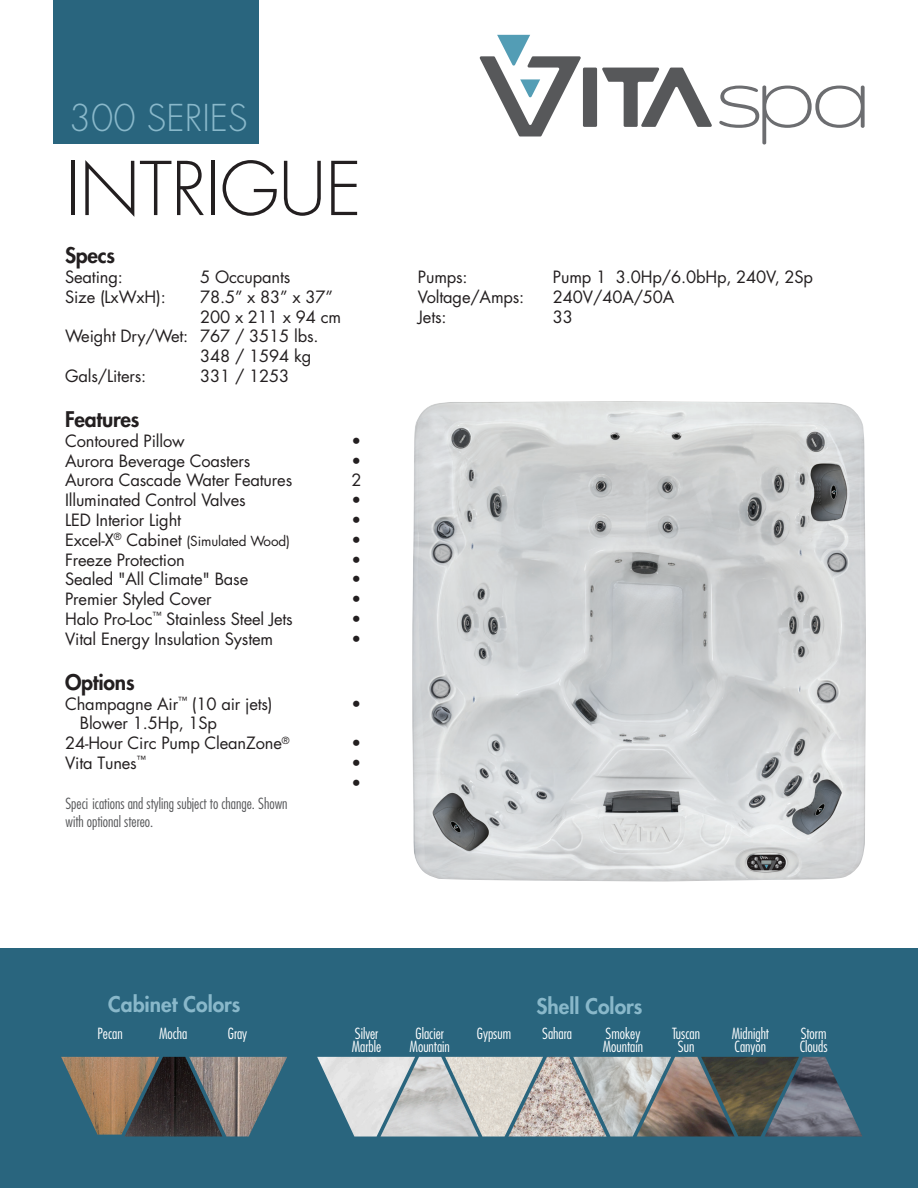
<style>
.page{position:relative;width:918px;height:1188px;background:#fff}
.page>*{position:absolute;margin:0;border:0;box-sizing:border-box;transform-origin:0 0}
.t1{font:300 72px "Futura";letter-spacing:-.01em;color:#231f20}
.t2{font:300 36px "Futura";color:#89b8ca}
.t3{font:800 21px "Futura";color:#89b8ca}
.t4{font:800 21px "Futura";letter-spacing:-.01em;color:#231f20}
.t5{font:16.5px/19.8px "Futura";letter-spacing:-.01em;color:#231f20}
.t6{font:300 condensed 15px "Futura";color:#fff}
.t7{font:300 condensed 15px/18px "Futura";color:#57585a}
.t8{font:13.5px "Futura";letter-spacing:-.01em;color:#231f20}
.s1{font-size:16.5px}
</style>
<div class="page">
<img style="left:412px;top:401px;width:454px;height:480px">
<svg style="left:719px;top:85px;width:146px;height:60px"></svg>
<div style="left:583px;top:68px;width:14px;height:59px;background:#57585a;border-radius:2px"></div>
<svg style="left:602px;top:68px;width:110px;height:59px"></svg>
<svg style="left:480px;top:35px;width:101px;height:102px"></svg>
<div style="left:0;top:948px;width:918px;height:240px;background:#29657e"></div>
<img style="left:61px;top:1057px;width:63px;height:78px">
<img style="left:124px;top:1057px;width:65px;height:80px">
<img style="left:189px;top:1057px;width:98px;height:80px">
<img style="left:317px;top:1057px;width:64px;height:80px">
<img style="left:381px;top:1057px;width:64px;height:80px">
<img style="left:445px;top:1057px;width:64px;height:80px">
<img style="left:509px;top:1057px;width:64px;height:80px">
<img style="left:573px;top:1057px;width:64px;height:80px">
<img style="left:637px;top:1057px;width:98px;height:80px">
<img style="left:701px;top:1057px;width:64px;height:79px">
<img style="left:765px;top:1057px;width:97px;height:80px">
<div style="left:54px;top:0;width:205px;height:144px;background:#29657e"></div>
<p class="t2" style="left:69px;top:96px;width:180px">300 SERIES</p>
<p class="t1" style="left:65px;top:145px;width:298px">INTRIGUE</p>
<p class="t4" style="left:65px;top:242px;width:52px">Specs</p>
<p class="t5" style="left:65px;top:267px;width:59px">Seating:</p>
<p class="t5" style="left:200px;top:267px;width:92px">5 Occupants</p>
<p class="t5" style="left:65px;top:287px;width:102px">Size (LxWxH):</p>
<p class="t5" style="left:200px;top:287px;width:134px">78.5” x 83” x 37”</p>
<p class="t5" style="left:200px;top:307px;width:143px">200 x 211 x 94 cm</p>
<p class="t5" style="left:65px;top:327px;width:255px">Weight Dry/Wet: 767 / 3515 lbs.</p>
<p class="t5" style="left:200px;top:346px;width:113px">348 / 1594 kg</p>
<p class="t5" style="left:65px;top:366px;width:83px">Gals/Liters:</p>
<p class="t5" style="left:200px;top:366px;width:91px">331 / 1253</p>
<p class="t4" style="left:65px;top:406px;width:76px">Features</p>
<p class="t5" style="left:65px;top:431px;width:229px">Contoured Pillow<br>Aurora Beverage Coasters<br>Aurora Cascade Water Features<br>Illuminated Control Valves<br>LED Interior Light</p>
<p class="t8" style="left:65px;top:532px;width:226px"><span class="s1">Excel-X</span><sup>®</sup> <span class="s1">Cabinet</span> (Simulated Wood)</p>
<p class="t5" style="left:65px;top:550px;width:229px">Freeze Protection<br>Sealed "All Climate" Base<br>Premier Styled Cover<br>Halo Pro-Loc<sup>™</sup> Stainless Steel Jets<br>Vital Energy Insulation System</p>
<p class="t4" style="left:65px;top:669px;width:71px">Options</p>
<p class="t5" style="left:65px;top:694px;width:209px">Champagne Air<sup>™</sup> (10 air jets)</p>
<p class="t5" style="left:80px;top:714px;width:139px">Blower 1.5Hp, 1Sp</p>
<p class="t5" style="left:65px;top:733px;width:226px">24-Hour Circ Pump CleanZone<sup>®</sup></p>
<p class="t5" style="left:65px;top:753px;width:82px">Vita Tunes<sup>™</sup></p>
<p class="t7" style="left:65px;top:795px;width:224px">Speci ications and styling subject to change. Shown with optional stereo.</p>
<p class="t5" style="left:352px;top:431px;width:11px">•</p>
<p class="t5" style="left:352px;top:451px;width:11px">•</p>
<p class="t5" style="left:352px;top:471px;width:12px">2</p>
<p class="t5" style="left:352px;top:490px;width:11px">•</p>
<p class="t5" style="left:352px;top:510px;width:11px">•</p>
<p class="t5" style="left:352px;top:530px;width:11px">•</p>
<p class="t5" style="left:352px;top:550px;width:11px">•</p>
<p class="t5" style="left:352px;top:570px;width:11px">•</p>
<p class="t5" style="left:352px;top:589px;width:11px">•</p>
<p class="t5" style="left:352px;top:609px;width:11px">•</p>
<p class="t5" style="left:352px;top:629px;width:11px">•</p>
<p class="t5" style="left:352px;top:694px;width:11px">•</p>
<p class="t5" style="left:352px;top:733px;width:11px">•</p>
<p class="t5" style="left:352px;top:753px;width:11px">•</p>
<p class="t5" style="left:352px;top:773px;width:11px">•</p>
<p class="t5" style="left:418px;top:267px;width:51px">Pumps:</p>
<p class="t5" style="left:553px;top:267px;width:262px">Pump 1 3.0Hp/6.0bHp, 240V, 2Sp</p>
<p class="t5" style="left:418px;top:287px;width:108px">Voltage/Amps:</p>
<p class="t5" style="left:553px;top:287px;width:123px">240V/40A/50A</p>
<p class="t5" style="left:418px;top:307px;width:30px">Jets:</p>
<p class="t5" style="left:553px;top:307px;width:22px">33</p>
<p class="t3" style="left:108px;top:991px;width:134px">Cabinet Colors</p>
<p class="t3" style="left:537px;top:993px;width:107px">Shell Colors</p>
<p class="t6" style="left:97px;top:1024px;width:27px">Pecan</p>
<p class="t6" style="left:159px;top:1024px;width:30px">Mocha</p>
<p class="t6" style="left:228px;top:1024px;width:21px">Gray</p>
<p class="t6" style="left:355px;top:1024px;width:25px">Silver</p>
<p class="t6" style="left:352px;top:1038px;width:31px">Marble</p>
<p class="t6" style="left:416px;top:1024px;width:30px">Glacier</p>
<p class="t6" style="left:410px;top:1038px;width:42px">Mountain</p>
<p class="t6" style="left:477px;top:1024px;width:36px">Gypsum</p>
<p class="t6" style="left:542px;top:1024px;width:31px">Sahara</p>
<p class="t6" style="left:606px;top:1024px;width:36px">Smokey</p>
<p class="t6" style="left:603px;top:1038px;width:42px">Mountain</p>
<p class="t6" style="left:672px;top:1024px;width:29px">Tuscan</p>
<p class="t6" style="left:678px;top:1038px;width:18px">Sun</p>
<p class="t6" style="left:732px;top:1024px;width:39px">Midnight</p>
<p class="t6" style="left:735px;top:1038px;width:33px">Canyon</p>
<p class="t6" style="left:801px;top:1024px;width:27px">Storm</p>
<p class="t6" style="left:800px;top:1038px;width:29px">Clouds</p>
</div>
